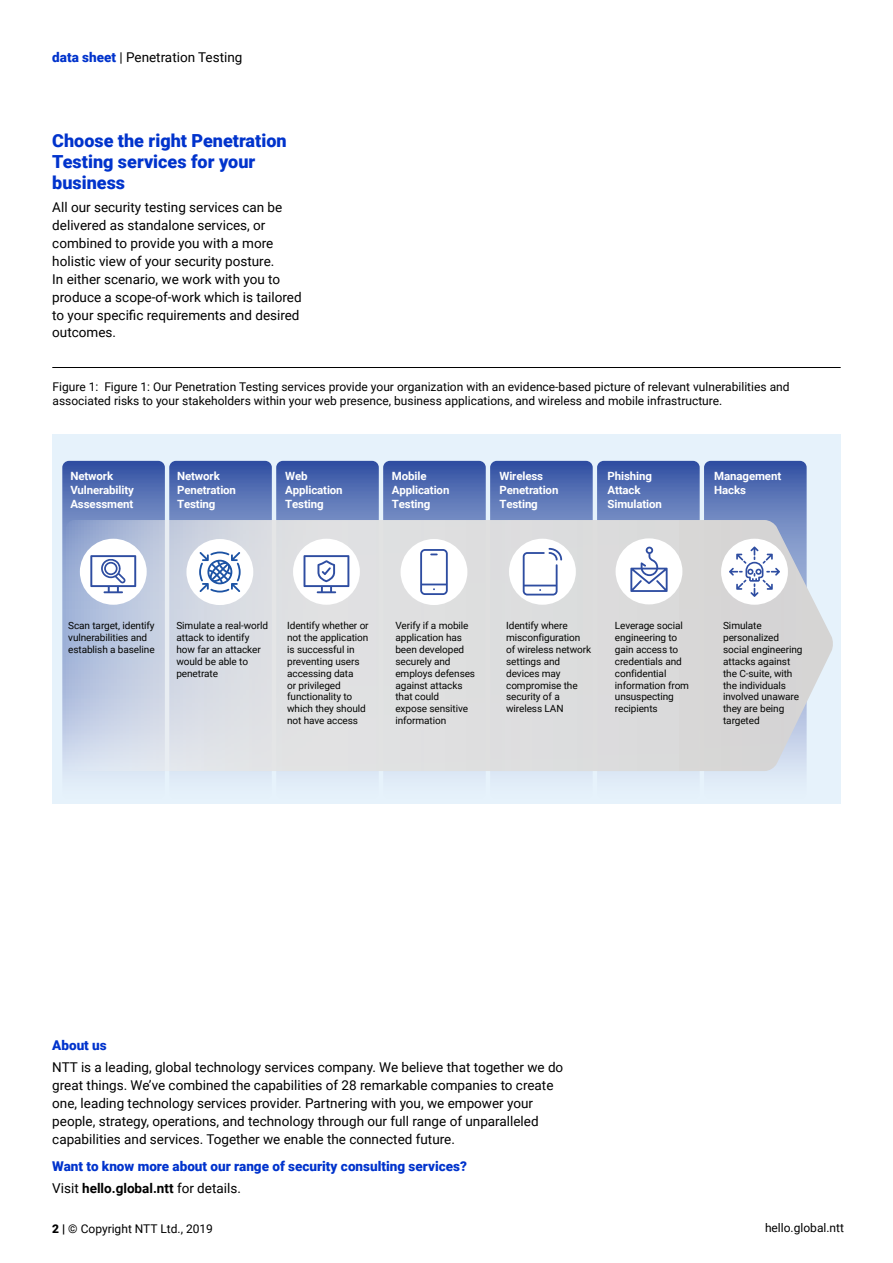
<style>
.page{position:relative;width:893px;height:1263px;background:#fff}
.page>*{position:absolute;margin:0;border:0;box-sizing:border-box;transform-origin:0 0}
.t1{font:900 18px/21px "Roboto";color:#03c}
.t2{font:13.5px/18px "Roboto";color:#000}
.t3{font:900 13.5px/22.2px "Roboto";color:#03c}
.t4{font:12px/14.4px "Roboto";color:#000}
.t5{font:700 11.4px/13.6px "Roboto";letter-spacing:-.01em;color:#fff}
.t6{font:9.9px/11.9px "Roboto";letter-spacing:-.01em;color:#040503}
.s1{font-weight:900;color:#03c}
.s2{font-weight:400;color:#000}
.s3{font-weight:700;color:#000}
.s4{font-weight:900}
</style>
<div class="page">
<div style="left:52px;top:434px;width:789px;height:370px;background:#e6f2fb"></div>
<svg style="left:807px;top:588px;width:26px;height:113px"></svg>
<svg style="left:62px;top:461px;width:745px;height:313px;background:#c0c7d9"></svg>
<hr style="left:52px;top:367px;width:789px;height:1px;background:#000">
<h2 class="t2" style="left:52px;top:48px;width:192px"><span class="s1">data sheet</span> | Penetration Testing</h2>
<h1 class="t1" style="left:52px;top:130px;width:236px">Choose the right Penetration<br>Testing services for your business</h1>
<p class="t2" style="left:52px;top:197px;width:251px">All our security testing services can be delivered as standalone services, or combined to provide you with a more holistic view of your security posture.<br>In either scenario, we work with you to produce a scope-of-work which is tailored to your specific requirements and desired outcomes.</p>
<p class="t4" style="left:53px;top:379px;width:738px">Figure 1: Figure 1: Our Penetration Testing services provide your organization with an evidence-based picture of relevant vulnerabilities and associated risks to your stakeholders within your web presence, business applications, and wireless and mobile infrastructure.</p>
<p class="t5" style="left:70px;top:469px;width:65px">Network<br>Vulnerability<br>Assessment</p>
<p class="t5" style="left:177px;top:469px;width:61px">Network<br>Penetration<br>Testing</p>
<p class="t5" style="left:285px;top:469px;width:59px">Web<br>Application<br>Testing</p>
<p class="t5" style="left:392px;top:469px;width:59px">Mobile<br>Application<br>Testing</p>
<p class="t5" style="left:499px;top:469px;width:61px">Wireless<br>Penetration<br>Testing</p>
<p class="t5" style="left:607px;top:469px;width:56px">Phishing<br>Attack<br>Simulation</p>
<p class="t5" style="left:714px;top:469px;width:69px">Management<br>Hacks</p>
<p class="t6" style="left:68px;top:619px;width:88px">Scan target, identify vulnerabilities and establish a baseline</p>
<p class="t6" style="left:176px;top:619px;width:93px">Simulate a real-world attack to identify how far an attacker would be able to penetrate</p>
<p class="t6" style="left:287px;top:619px;width:83px">Identify whether or not the application is successful in preventing users accessing data<br>or privileged functionality to which they should not have access</p>
<p class="t6" style="left:395px;top:619px;width:81px">Verify if a mobile application has been developed securely and employs defenses against attacks that could<br>expose sensitive information</p>
<p class="t6" style="left:506px;top:619px;width:87px">Identify where misconfiguration of wireless network settings and devices may compromise the security of a wireless LAN</p>
<p class="t6" style="left:615px;top:619px;width:76px">Leverage social engineering to gain access to credentials and confidential information from unsuspecting recipients</p>
<p class="t6" style="left:723px;top:619px;width:81px">Simulate personalized social engineering attacks against the C-suite, with the individuals involved unaware they are being targeted</p>
<h2 class="t3" style="left:52px;top:1033px;width:56px">About us</h2>
<p class="t2" style="left:52px;top:1058px;width:512px">NTT is a leading, global technology services company. We believe that together we do great things. We’ve combined the capabilities of 28 remarkable companies to create one, leading technology services provider. Partnering with you, we empower your people, strategy, operations, and technology through our full range of unparalleled capabilities and services. Together we enable the connected future.</p>
<h2 class="t3" style="left:52px;top:1154px;width:416px">Want to know more about our range of security consulting services?<br><span class="s2">Visit</span> <span class="s3">hello.global.ntt</span> <span class="s2">for details.</span></h2>
<p class="t4" style="left:52px;top:1221px;width:162px"><span class="s4">2 |</span> © Copyright NTT Ltd., 2019</p>
<p class="t4" style="left:765px;top:1220px;width:81px">hello.global.ntt</p>
</div>
